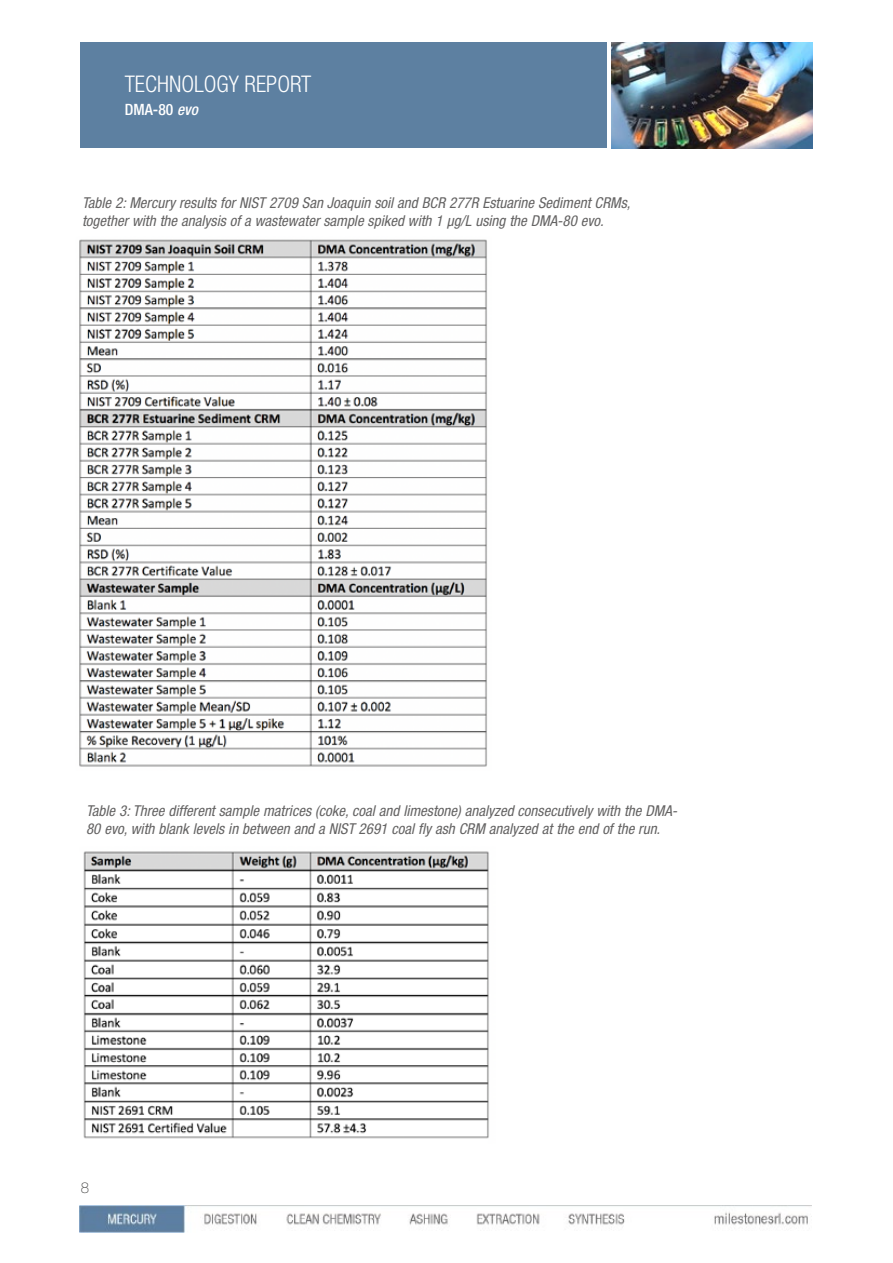
<style>
.page{position:relative;width:893px;height:1263px;background:#fff}
.page>*{position:absolute;margin:0;border:0;box-sizing:border-box;transform-origin:0 0}
.t1{font:300 condensed 22.95px "Helvetica Neue LT Std";color:#fff}
.t2{font:500 condensed 15.6px "Helvetica Neue LT Std";color:#fff}
.t3{font:italic condensed 15px/18px "Helvetica Neue LT Std";color:#646363}
.t4{font:100 15px "Helvetica Neue LT Std";color:#3c3c3b}
.s1{font-style:italic}
</style>
<div class="page">
<div style="left:81px;top:43px;width:526px;height:105px;background:#5d80a1"></div>
<img style="left:611px;top:43px;width:201px;height:105px">
<img style="left:80px;top:1205px;width:732px;height:28px">
<img style="left:79px;top:239px;width:408px;height:528px">
<img style="left:83px;top:851px;width:406px;height:288px">
<h1 class="t1" style="left:125px;top:71px;width:188px">TECHNOLOGY REPORT</h1>
<p class="t2" style="left:125px;top:100px;width:75px">DMA-80 <span class="s1">evo</span></p>
<p class="t3" style="left:82px;top:194px;width:550px">Table 2: Mercury results for NIST 2709 San Joaquin soil and BCR 277R Estuarine Sediment CRMs, together with the analysis of a wastewater sample spiked with 1 µg/L using the DMA-80 evo.</p>
<p class="t3" style="left:86px;top:802px;width:593px">Table 3: Three different sample matrices (coke, coal and limestone) analyzed consecutively with the DMA-<br>80 evo, with blank levels in between and a NIST 2691 coal fly ash CRM analyzed at the end of the run.</p>
<p class="t4" style="left:81px;top:1179px;width:10px">8</p>
</div>
